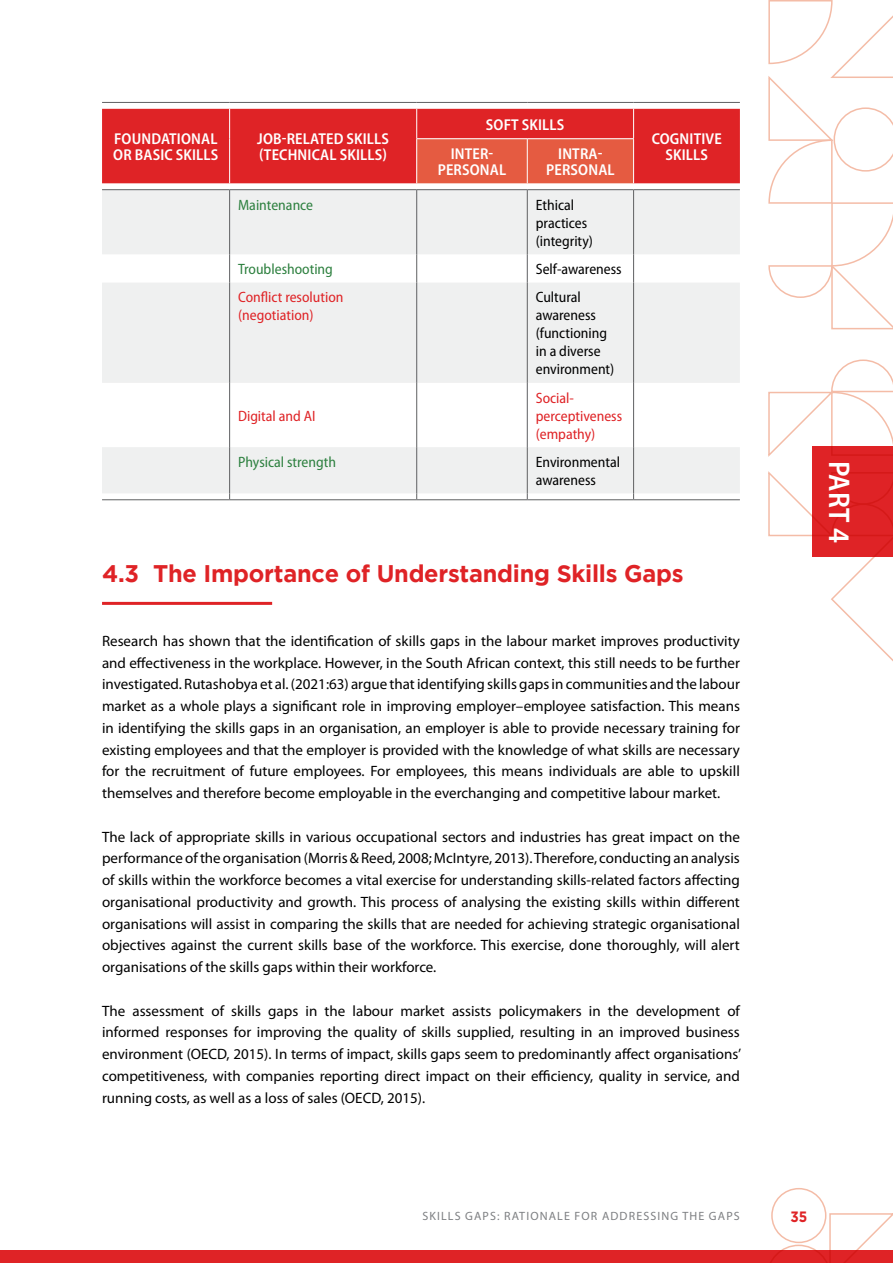
<style>
.page{position:relative;width:893px;height:1263px;background:#fff}
.page>*{position:absolute;margin:0;border:0;box-sizing:border-box;transform-origin:0 0}
.t1{font:600 semi-condensed 30px "Myriad Pro";color:#fff}
.AHEAD___RED{font:700 24px "Gotham";letter-spacing:-.01em;color:#df2326}
.TABLE_HEAD{font:600 semi-condensed 15.75px/15.8px "Myriad Pro";letter-spacing:.01em;color:#fff}
.BODY__aft{font:15px/21.8px "Myriad Pro";color:#000;text-align:justify}
.TABLE_TEXT{font:semi-condensed 15px/18px "Myriad Pro";color:#000}
.TABLE_TEXT-2{font:semi-condensed 15px/18px "Myriad Pro";color:#df2326}
.TABLE_TEXT-3{font:semi-condensed 15px "Myriad Pro";color:#2d803f}
.t2{font:15px "Gotham HTF Bold 2";color:#df2326;scale:.9 1}
.t3{font:12px "Myriad Pro";letter-spacing:.095em;color:#7d7f82}
</style>
<div class="page">
<svg style="left:768px;top:359px;width:125px;height:98px"></svg>
<svg style="left:768px;top:471px;width:125px;height:191px"></svg>
<svg style="left:768px;top:0;width:125px;height:330px"></svg>
<div style="left:0;top:1250px;width:893px;height:13px;background:#df2326"></div>
<svg style="left:770px;top:1212px;width:123px;height:51px"></svg>
<div style="left:771px;top:1188px;width:55px;height:55px;border:2px solid #f4bca7;border-radius:50%"></div>
<div style="left:812px;top:446px;width:81px;height:111px;background:#df2326"></div>
<hr style="left:102px;top:602px;width:170px;height:3px;background:#df2326">
<div style="left:102px;top:109px;width:638px;height:74px;background:#df2326"></div>
<svg style="left:102px;top:190px;width:638px;height:303px;fill:#eff0f0"></svg>
<svg style="left:229px;top:254px;width:1px;height:29px"></svg>
<svg style="left:416px;top:254px;width:1px;height:29px"></svg>
<svg style="left:527px;top:254px;width:1px;height:29px"></svg>
<svg style="left:633px;top:254px;width:1px;height:29px"></svg>
<hr style="left:229px;top:383px;width:1px;height:64px;background:#5f6062">
<hr style="left:416px;top:383px;width:1px;height:64px;background:#5f6062">
<hr style="left:527px;top:383px;width:1px;height:64px;background:#5f6062">
<hr style="left:633px;top:383px;width:1px;height:64px;background:#5f6062">
<hr style="left:229px;top:109px;width:1px;height:30px;background:#fff">
<hr style="left:229px;top:139px;width:1px;height:44px;background:#fff">
<svg style="left:416px;top:109px;width:218px;height:74px;background:#e24637"></svg>
<hr style="left:416px;top:139px;width:1px;height:44px;background:#fff">
<hr style="left:527px;top:139px;width:1px;height:44px;background:#fff">
<hr style="left:633px;top:139px;width:1px;height:44px;background:#fff">
<hr style="left:416px;top:138px;width:111px;height:1px;background:#fff">
<hr style="left:527px;top:138px;width:107px;height:1px;background:#fff">
<hr style="left:102px;top:102px;width:128px;height:1px;background:#5f6062">
<hr style="left:230px;top:102px;width:187px;height:1px;background:#5f6062">
<hr style="left:417px;top:102px;width:110px;height:1px;background:#5f6062">
<hr style="left:527px;top:102px;width:107px;height:1px;background:#5f6062">
<hr style="left:634px;top:102px;width:106px;height:1px;background:#5f6062">
<hr style="left:102px;top:189px;width:128px;height:1px;background:#5f6062">
<hr style="left:230px;top:189px;width:187px;height:1px;background:#5f6062">
<hr style="left:417px;top:189px;width:110px;height:1px;background:#5f6062">
<hr style="left:527px;top:189px;width:107px;height:1px;background:#5f6062">
<hr style="left:634px;top:189px;width:106px;height:1px;background:#5f6062">
<hr style="left:229px;top:190px;width:1px;height:64px;background:#5f6062">
<hr style="left:416px;top:190px;width:1px;height:64px;background:#5f6062">
<hr style="left:527px;top:190px;width:1px;height:64px;background:#5f6062">
<hr style="left:633px;top:190px;width:1px;height:64px;background:#5f6062">
<hr style="left:229px;top:283px;width:1px;height:100px;background:#5f6062">
<hr style="left:416px;top:283px;width:1px;height:100px;background:#5f6062">
<hr style="left:527px;top:283px;width:1px;height:100px;background:#5f6062">
<hr style="left:633px;top:283px;width:1px;height:100px;background:#5f6062">
<hr style="left:229px;top:447px;width:1px;height:46px;background:#5f6062">
<hr style="left:416px;top:447px;width:1px;height:46px;background:#5f6062">
<hr style="left:527px;top:447px;width:1px;height:46px;background:#5f6062">
<hr style="left:633px;top:447px;width:1px;height:46px;background:#5f6062">
<hr style="left:102px;top:499px;width:128px;height:1px;background:#5f6062">
<hr style="left:230px;top:499px;width:187px;height:1px;background:#5f6062">
<hr style="left:417px;top:499px;width:110px;height:1px;background:#5f6062">
<hr style="left:527px;top:499px;width:107px;height:1px;background:#5f6062">
<hr style="left:634px;top:499px;width:106px;height:1px;background:#5f6062">
<p class="TABLE_HEAD" style="left:113px;top:131px;width:107px">FOUNDATIONAL<br>OR BASIC SKILLS</p>
<p class="TABLE_HEAD" style="left:257px;top:131px;width:133px">JOB-RELATED SKILLS (TECHNICAL SKILLS)</p>
<p class="TABLE_HEAD" style="left:486px;top:116px;width:80px">SOFT SKILLS</p>
<p class="TABLE_HEAD" style="left:652px;top:131px;width:72px">COGNITIVE</p>
<p class="TABLE_HEAD" style="left:451px;top:146px;width:44px">INTER-</p>
<p class="TABLE_HEAD" style="left:665px;top:146px;width:44px">SKILLS</p>
<p class="TABLE_HEAD" style="left:438px;top:161px;width:70px">PERSONAL</p>
<p class="TABLE_HEAD" style="left:546px;top:146px;width:70px;text-align:center">INTRA-<br>PERSONAL</p>
<p class="TABLE_TEXT-3" style="left:238px;top:197px;width:77px">Maintenance</p>
<p class="TABLE_TEXT" style="left:536px;top:196px;width:59px">Ethical practices (integrity)</p>
<p class="TABLE_TEXT-3" style="left:238px;top:261px;width:96px">Troubleshooting</p>
<p class="TABLE_TEXT" style="left:536px;top:260px;width:87px">Self-awareness</p>
<p class="TABLE_TEXT-2" style="left:238px;top:289px;width:107px">Conflict resolution (negotiation)</p>
<p class="TABLE_TEXT" style="left:536px;top:289px;width:80px">Cultural awareness (functioning in a diverse environment)</p>
<p class="TABLE_TEXT-2" style="left:238px;top:407px;width:79px">Digital and AI</p>
<p class="TABLE_TEXT-2" style="left:536px;top:389px;width:88px">Social&shy;perceptiveness (empathy)</p>
<p class="TABLE_TEXT-3" style="left:238px;top:454px;width:99px">Physical strength</p>
<p class="TABLE_TEXT" style="left:536px;top:453px;width:86px">Environmental awareness</p>
<p class="AHEAD___RED" style="left:102px;top:560px;width:583px">4.3 The Importance of Understanding Skills Gaps</p>
<p class="BODY__aft" style="left:102px;top:630px;width:639px">Research has shown that the identification of skills gaps in the labour market improves productivity and effectiveness in the workplace. However, in the South African context, this still needs to be further investigated. Rutashobya et al. (2021:63) argue that identifying skills gaps in communities and the labour market as a whole plays a significant role in improving employer–employee satisfaction. This means in identifying the skills gaps in an organisation, an employer is able to provide necessary training for existing employees and that the employer is provided with the knowledge of what skills are necessary for the recruitment of future employees. For employees, this means individuals are able to upskill themselves and therefore become employable in the everchanging and competitive labour market.</p>
<p class="BODY__aft" style="left:102px;top:825px;width:639px">The lack of appropriate skills in various occupational sectors and industries has great impact on the performance of the organisation (Morris &amp; Reed, 2008; McIntyre, 2013). Therefore, conducting an analysis of skills within the workforce becomes a vital exercise for understanding skills-related factors affecting organisational productivity and growth. This process of analysing the existing skills within different organisations will assist in comparing the skills that are needed for achieving strategic organisational objectives against the current skills base of the workforce. This exercise, done thoroughly, will alert organisations of the skills gaps within their workforce.</p>
<p class="BODY__aft" style="left:102px;top:999px;width:641px">The assessment of skills gaps in the labour market assists policymakers in the development of informed responses for improving the quality of skills supplied, resulting in an improved business environment (OECD, 2015). In terms of impact, skills gaps seem to predominantly affect organisations’ competitiveness, with companies reporting direct impact on their efficiency, quality in service, and running costs, as well as a loss of sales (OECD, 2015).</p>
<p class="t3" style="left:422px;top:1209px;width:319px">SKILLS GAPS: RATIONALE FOR ADDRESSING THE GAPS</p>
<h1 class="t1" style="left:858px;top:461px;width:84px;rotate:90deg">PART 4</h1>
<p class="t2" style="left:790px;top:1207px;width:20px">35</p>
</div>
